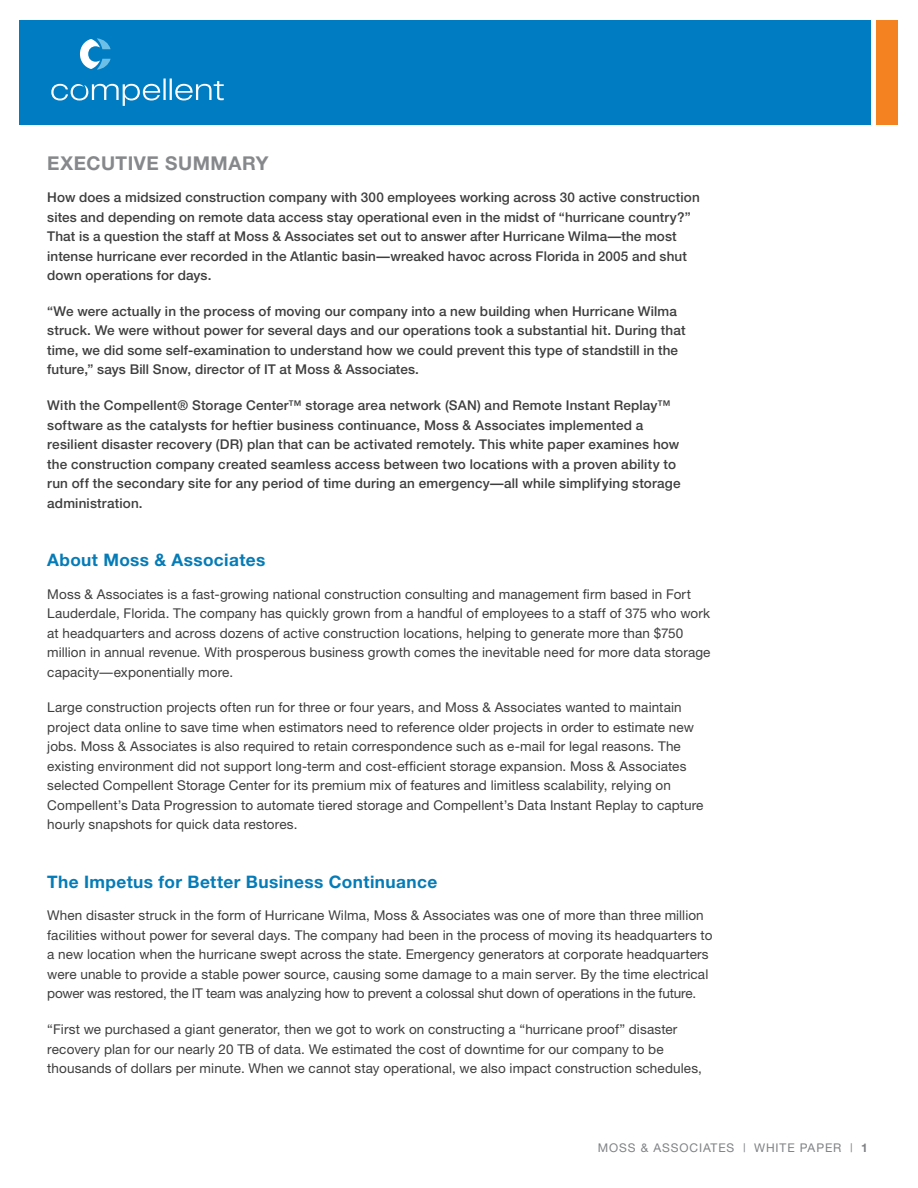
<style>
.page{position:relative;width:918px;height:1188px;background:#fff}
.page>*{position:absolute;margin:0;border:0;box-sizing:border-box;transform-origin:0 0}
.t1{font:700 19.05px "Helvetica Neue";letter-spacing:.03em;color:#86888b}
.t2{font:700 17.25px "Helvetica Neue";letter-spacing:.025em;color:#057cb7}
.t3{font:13.5px/19.5px "Helvetica Neue";letter-spacing:.01em;color:#3e3e3f}
.t4{font:500 13.5px/19.5px "Helvetica Neue";letter-spacing:.01em;color:#3e3e3f}
.t5{font:12px "Helvetica Neue";letter-spacing:.075em;color:#808285}
.s1{font-weight:700}
</style>
<div class="page">
<div style="left:19px;top:20px;width:852px;height:105px;background:#007cc2"></div>
<div style="left:876px;top:20px;width:22px;height:105px;background:#f58220"></div>
<svg style="left:80px;top:38px;width:31px;height:32px"></svg>
<hr style="left:170px;top:79px;width:2px;height:21px;background:#fff">
<hr style="left:163px;top:79px;width:3px;height:21px;background:#fff">
<svg style="left:175px;top:81px;width:49px;height:20px"></svg>
<svg style="left:51px;top:83px;width:115px;height:23px"></svg>
<h1 class="t1" style="left:47px;top:156px;width:223px">EXECUTIVE SUMMARY</h1>
<p class="t4" style="left:47px;top:189px;width:654px">How does a midsized construction company with 300 employees working across 30 active construction sites and depending on remote data access stay operational even in the midst of “hurricane country?” That is a question the staff at Moss &amp; Associates set out to answer after Hurricane Wilma—the most intense hurricane ever recorded in the Atlantic basin—wreaked havoc across Florida in 2005 and shut down operations for days.</p>
<p class="t4" style="left:47px;top:303px;width:640px">“We were actually in the process of moving our company into a new building when Hurricane Wilma struck. We were without power for several days and our operations took a substantial hit. During that time, we did some self-examination to understand how we could prevent this type of standstill in the future,” says Bill Snow, director of IT at Moss &amp; Associates.</p>
<p class="t4" style="left:47px;top:397px;width:635px">With the Compellent® Storage Center™ storage area network (SAN) and Remote Instant Replay™ software as the catalysts for heftier business continuance, Moss &amp; Associates implemented a resilient disaster recovery (DR) plan that can be activated remotely. This white paper examines how the construction company created seamless access between two locations with a proven ability to run off the secondary site for any period of time during an emergency—all while simplifying storage administration.</p>
<p class="t2" style="left:47px;top:554px;width:220px">About Moss &amp; Associates</p>
<p class="t3" style="left:47px;top:585px;width:665px">Moss &amp; Associates is a fast-growing national construction consulting and management firm based in Fort Lauderdale, Florida. The company has quickly grown from a handful of employees to a staff of 375 who work at headquarters and across dozens of active construction locations, helping to generate more than $750 million in annual revenue. With prosperous business growth comes the inevitable need for more data storage capacity—exponentially more.</p>
<p class="t3" style="left:47px;top:699px;width:658px">Large construction projects often run for three or four years, and Moss &amp; Associates wanted to maintain project data online to save time when estimators need to reference older projects in order to estimate new jobs. Moss &amp; Associates is also required to retain correspondence such as e-mail for legal reasons. The existing environment did not support long-term and cost-efficient storage expansion. Moss &amp; Associates selected Compellent Storage Center for its premium mix of features and limitless scalability, relying on Compellent’s Data Progression to automate tiered storage and Compellent’s Data Instant Replay to capture hourly snapshots for quick data restores.</p>
<p class="t2" style="left:47px;top:876px;width:392px">The Impetus for Better Business Continuance</p>
<p class="t3" style="left:47px;top:907px;width:667px">When disaster struck in the form of Hurricane Wilma, Moss &amp; Associates was one of more than three million facilities without power for several days. The company had been in the process of moving its headquarters to a new location when the hurricane swept across the state. Emergency generators at corporate headquarters were unable to provide a stable power source, causing some damage to a main server. By the time electrical power was restored, the IT team was analyzing how to prevent a colossal shut down of operations in the future.</p>
<p class="t3" style="left:47px;top:1021px;width:656px">“First we purchased a giant generator, then we got to work on constructing a “hurricane proof” disaster recovery plan for our nearly 20 TB of data. We estimated the cost of downtime for our company to be thousands of dollars per minute. When we cannot stay operational, we also impact construction schedules,</p>
<p class="t5" style="left:598px;top:1144px;width:271px">MOSS &amp; ASSOCIATES | WHITE PAPER | <span class="s1">1</span></p>
</div>
